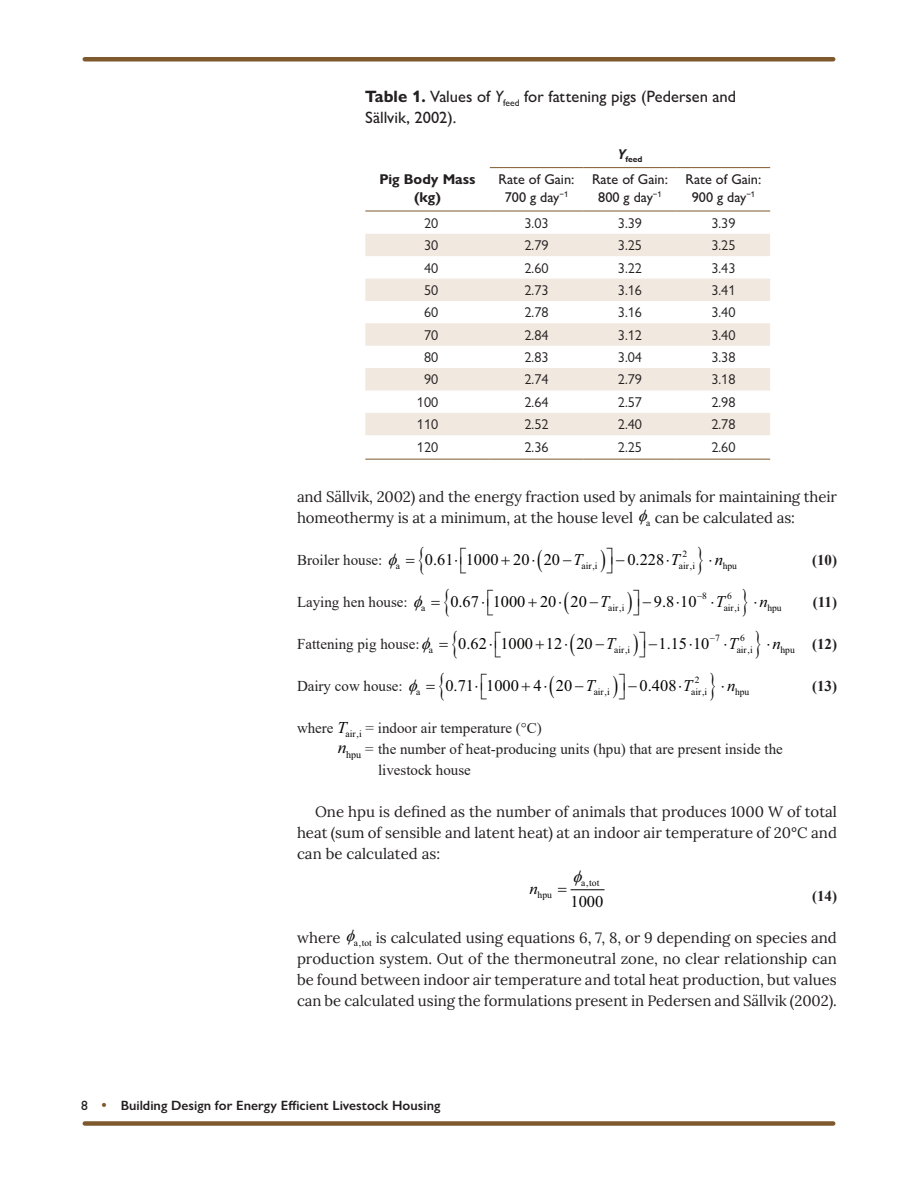
<style>
.page{position:relative;width:918px;height:1188px;background:#fff}
.page>*{position:absolute;margin:0;border:0;box-sizing:border-box;transform-origin:0 0}
.t1{font:italic 17.25px "Times New Roman";color:#040503}
.t2{font:500 16.5px/21px "Gill Sans Nova";color:#231f20}
.t3{font:16.5px "Times New Roman";color:#040503}
.t4{font:italic 16.5px "Times New Roman";color:#040503}
.t5{font:16.35px "Times New Roman";color:#040503}
.t6{font:italic 16.35px "Times New Roman";color:#040503}
.pcon{font:15px/21px "Lora";letter-spacing:-.01em;color:#231f20;text-align:justify}
.eq-altleftnotstandal{font:15px/21px "Times New Roman";color:#231f20}
.eq-altnotstandalone{font:15px "Times New Roman";color:#231f20}
.eq{font:15px "Times New Roman";color:#231f20}
.eq-altnotstandalone-2{font:700 15px "Times New Roman";color:#231f20}
.eq-2{font:700 15px "Times New Roman";color:#231f20}
.t7{font:14.25px "Gill Sans Nova";color:#231f20}
.tch1{font:500 14.25px/18px "Gill Sans Nova";color:#231f20;text-align:center}
.tch{font:700 14.25px "Gill Sans Nova";color:#231f20}
.t8{font:600 13.5px "Gill Sans Nova";color:#231f20}
.t9{font:10.05px "Times New Roman";color:#040503}
.t10{font:9.75px "Times New Roman";color:#040503}
.t11{font:9.6px "Times New Roman";color:#040503}
.t12{font:9.45px "Times New Roman";color:#040503}
.tch-2{font:700 8.25px "Gill Sans Nova";color:#231f20}
.s1{font-weight:700}
.s2{font-style:italic}
.s3{font-weight:500}
.s4{font-size:14.85px;color:#7e592e}
</style>
<div class="page">
<div style="left:85px;top:1121px;width:748px;height:5px;background:#7e592e"></div>
<div style="left:85px;top:57px;width:748px;height:5px;background:#7e592e"></div>
<hr style="left:571px;top:889px;width:33px;height:1px;background:#040503">
<svg style="left:365px;top:234px;width:405px;height:201px;fill:#f1e8e0"></svg>
<hr style="left:490px;top:167px;width:93px;height:1px;background:#7e592e">
<hr style="left:583px;top:167px;width:94px;height:1px;background:#7e592e">
<hr style="left:677px;top:167px;width:93px;height:1px;background:#7e592e">
<hr style="left:365px;top:211px;width:125px;height:1px;background:#7e592e">
<hr style="left:490px;top:211px;width:93px;height:1px;background:#7e592e">
<hr style="left:583px;top:211px;width:94px;height:1px;background:#7e592e">
<hr style="left:677px;top:211px;width:93px;height:1px;background:#7e592e">
<hr style="left:365px;top:459px;width:125px;height:1px;background:#7e592e">
<hr style="left:490px;top:459px;width:93px;height:1px;background:#7e592e">
<hr style="left:583px;top:459px;width:94px;height:1px;background:#7e592e">
<hr style="left:677px;top:459px;width:93px;height:1px;background:#7e592e">
<svg style="left:570px;top:889px;width:15px;height:2px"></svg>
<p class="t2" style="left:365px;top:86px;width:373px"><span class="s1">Table 1.</span> Values of <span class="s2">Y</span><sub>feed</sub> for fattening pigs (Pedersen and<br>Sällvik, 2002).</p>
<p class="tch" style="left:379px;top:170px;width:98px">Pig Body Mass</p>
<p class="tch" style="left:414px;top:188px;width:28px">(kg)</p>
<p class="tch-2" style="left:617px;top:154px;width:27px"><sup>Y</sup>feed</p>
<p class="tch1" style="left:499px;top:170px;width:77px">Rate of Gain:<br>700 g day<sup>−1</sup></p>
<p class="tch1" style="left:592px;top:170px;width:77px">Rate of Gain:<br>800 g day<sup>−1</sup></p>
<p class="tch1" style="left:685px;top:170px;width:77px">Rate of Gain:<br>900 g day<sup>−1</sup></p>
<p class="t7" style="left:424px;top:214px;width:16px">20</p>
<p class="t7" style="left:524px;top:214px;width:26px">3.03</p>
<p class="t7" style="left:618px;top:214px;width:26px">3.39</p>
<p class="t7" style="left:711px;top:214px;width:26px">3.39</p>
<p class="t7" style="left:424px;top:237px;width:16px">30</p>
<p class="t7" style="left:524px;top:237px;width:26px">2.79</p>
<p class="t7" style="left:618px;top:237px;width:26px">3.25</p>
<p class="t7" style="left:711px;top:237px;width:26px">3.25</p>
<p class="t7" style="left:424px;top:259px;width:16px">40</p>
<p class="t7" style="left:524px;top:259px;width:26px">2.60</p>
<p class="t7" style="left:618px;top:259px;width:26px">3.22</p>
<p class="t7" style="left:711px;top:259px;width:26px">3.43</p>
<p class="t7" style="left:424px;top:281px;width:16px">50</p>
<p class="t7" style="left:524px;top:281px;width:26px">2.73</p>
<p class="t7" style="left:618px;top:281px;width:26px">3.16</p>
<p class="t7" style="left:711px;top:281px;width:26px">3.41</p>
<p class="t7" style="left:424px;top:304px;width:16px">60</p>
<p class="t7" style="left:524px;top:304px;width:26px">2.78</p>
<p class="t7" style="left:618px;top:304px;width:26px">3.16</p>
<p class="t7" style="left:711px;top:304px;width:26px">3.40</p>
<p class="t7" style="left:424px;top:326px;width:16px">70</p>
<p class="t7" style="left:524px;top:326px;width:26px">2.84</p>
<p class="t7" style="left:618px;top:326px;width:26px">3.12</p>
<p class="t7" style="left:711px;top:326px;width:26px">3.40</p>
<p class="t7" style="left:424px;top:349px;width:16px">80</p>
<p class="t7" style="left:524px;top:349px;width:26px">2.83</p>
<p class="t7" style="left:618px;top:349px;width:26px">3.04</p>
<p class="t7" style="left:711px;top:349px;width:26px">3.38</p>
<p class="t7" style="left:424px;top:371px;width:16px">90</p>
<p class="t7" style="left:524px;top:371px;width:26px">2.74</p>
<p class="t7" style="left:618px;top:371px;width:26px">2.79</p>
<p class="t7" style="left:711px;top:371px;width:26px">3.18</p>
<p class="t7" style="left:417px;top:393px;width:23px">100</p>
<p class="t7" style="left:524px;top:393px;width:26px">2.64</p>
<p class="t7" style="left:618px;top:393px;width:26px">2.57</p>
<p class="t7" style="left:711px;top:393px;width:26px">2.98</p>
<p class="t7" style="left:417px;top:416px;width:23px">110</p>
<p class="t7" style="left:524px;top:416px;width:26px">2.52</p>
<p class="t7" style="left:618px;top:416px;width:26px">2.40</p>
<p class="t7" style="left:711px;top:416px;width:26px">2.78</p>
<p class="t7" style="left:417px;top:438px;width:23px">120</p>
<p class="t7" style="left:524px;top:438px;width:26px">2.36</p>
<p class="t7" style="left:618px;top:438px;width:26px">2.25</p>
<p class="t7" style="left:711px;top:438px;width:26px">2.60</p>
<p class="pcon" style="left:297px;top:485px;width:541px">and Sällvik, 2002) and the energy fraction used by animals for maintaining their homeothermy is at a minimum, at the house level</p>
<p class="pcon" style="left:655px;top:506px;width:142px">can be calculated as:</p>
<p class="t12" style="left:646px;top:516px;width:6px">a</p>
<p class="eq" style="left:297px;top:549px;width:87px">Broiler house:</p>
<p class="t11" style="left:683px;top:548px;width:6px">2</p>
<p class="t11" style="left:396px;top:559px;width:6px">a</p>
<p class="t11" style="left:582px;top:559px;width:18px">air,i</p>
<p class="t11" style="left:679px;top:559px;width:18px">air,i</p>
<p class="t11" style="left:723px;top:559px;width:16px">hpu</p>
<p class="t5" style="left:425px;top:548px;width:159px">0.61 1000 20 20 <span class="s2">T</span></p>
<p class="t5" style="left:627px;top:548px;width:54px">0.228 <span class="s2">T</span></p>
<p class="t6" style="left:715px;top:548px;width:10px">n</p>
<p class="eq-2" style="left:812px;top:549px;width:26px">(10)</p>
<p class="eq-altnotstandalone" style="left:297px;top:591px;width:112px">Laying hen house:</p>
<p class="t11" style="left:702px;top:590px;width:6px">8</p>
<p class="t11" style="left:727px;top:590px;width:6px">6</p>
<p class="t11" style="left:421px;top:601px;width:6px">a</p>
<p class="t11" style="left:608px;top:601px;width:18px">air,i</p>
<p class="t11" style="left:724px;top:601px;width:18px">air,i</p>
<p class="t11" style="left:767px;top:601px;width:16px">hpu</p>
<p class="t5" style="left:450px;top:590px;width:161px">0.67 1000 20 20 <span class="s2">T</span></p>
<p class="t6" style="left:716px;top:590px;width:11px">T</p>
<p class="t5" style="left:654px;top:590px;width:44px">9.8 10</p>
<p class="t6" style="left:760px;top:590px;width:10px">n</p>
<p class="eq-altnotstandalone-2" style="left:813px;top:591px;width:26px">(11)</p>
<p class="eq-altnotstandalone" style="left:297px;top:633px;width:124px">Fattening pig house:</p>
<p class="t11" style="left:715px;top:632px;width:6px">7</p>
<p class="t11" style="left:740px;top:632px;width:6px">6</p>
<p class="t11" style="left:429px;top:643px;width:6px">a</p>
<p class="t11" style="left:614px;top:643px;width:18px">air,i</p>
<p class="t11" style="left:737px;top:643px;width:18px">air,i</p>
<p class="t11" style="left:780px;top:643px;width:16px">hpu</p>
<p class="t5" style="left:458px;top:632px;width:159px">0.62 1000 12 20 <span class="s2">T</span></p>
<p class="t6" style="left:729px;top:632px;width:11px">T</p>
<p class="t5" style="left:658px;top:632px;width:52px">1.15 10</p>
<p class="t6" style="left:773px;top:632px;width:10px">n</p>
<p class="eq-altnotstandalone-2" style="left:812px;top:633px;width:26px">(12)</p>
<p class="eq-altnotstandalone" style="left:297px;top:675px;width:107px">Dairy cow house:</p>
<p class="t11" style="left:695px;top:674px;width:6px">2</p>
<p class="t11" style="left:416px;top:685px;width:6px">a</p>
<p class="t11" style="left:594px;top:685px;width:18px">air,i</p>
<p class="t11" style="left:691px;top:685px;width:18px">air,i</p>
<p class="t11" style="left:735px;top:685px;width:16px">hpu</p>
<p class="t5" style="left:445px;top:674px;width:151px">0.71 1000 4 20 <span class="s2">T</span></p>
<p class="t5" style="left:640px;top:674px;width:54px">0.408 <span class="s2">T</span></p>
<p class="t6" style="left:727px;top:674px;width:10px">n</p>
<p class="eq-altnotstandalone-2" style="left:812px;top:675px;width:26px">(13)</p>
<p class="eq-altleftnotstandal" style="left:297px;top:717px;width:38px">where</p>
<p class="t10" style="left:337px;top:727px;width:26px"><sup>T</sup>air,i</p>
<p class="eq-altleftnotstandal" style="left:366px;top:717px;width:178px">= indoor air temperature (°C)</p>
<p class="t9" style="left:346px;top:748px;width:17px">hpu</p>
<p class="t1" style="left:338px;top:736px;width:10px">n</p>
<p class="eq-altleftnotstandal" style="left:378px;top:738px;width:406px;text-indent:-13px">= the number of heat-producing units (hpu) that are present inside the livestock house</p>
<p class="pcon" style="left:297px;top:800px;width:542px;text-indent:18px">One hpu is defined as the number of animals that produces 1000 W of total heat (sum of sensible and latent heat) at an indoor air temperature of 20°C and can be calculated as:</p>
<p class="t11" style="left:581px;top:876px;width:20px">a,tot</p>
<p class="t11" style="left:538px;top:889px;width:16px">hpu</p>
<p class="t3" style="left:570px;top:890px;width:35px">1000</p>
<p class="t4" style="left:530px;top:877px;width:10px">n</p>
<p class="eq-2" style="left:812px;top:885px;width:26px">(14)</p>
<p class="pcon" style="left:297px;top:926px;width:45px">where</p>
<p class="pcon" style="left:297px;top:926px;width:541px;text-indent:79px">is calculated using equations 6, 7, 8, or 9 depending on species and production system. Out of the thermoneutral zone, no clear relationship can be found between indoor air temperature and total heat production, but values can be calculated using the formulations present in Pedersen and Sällvik (2002).</p>
<p class="t12" style="left:354px;top:936px;width:20px">a,tot</p>
<p class="t8" style="left:81px;top:1097px;width:361px"><span class="s3">8</span> <span class="s4">•</span> Building Design for Energy Efficient Livestock Housing</p>
</div>
